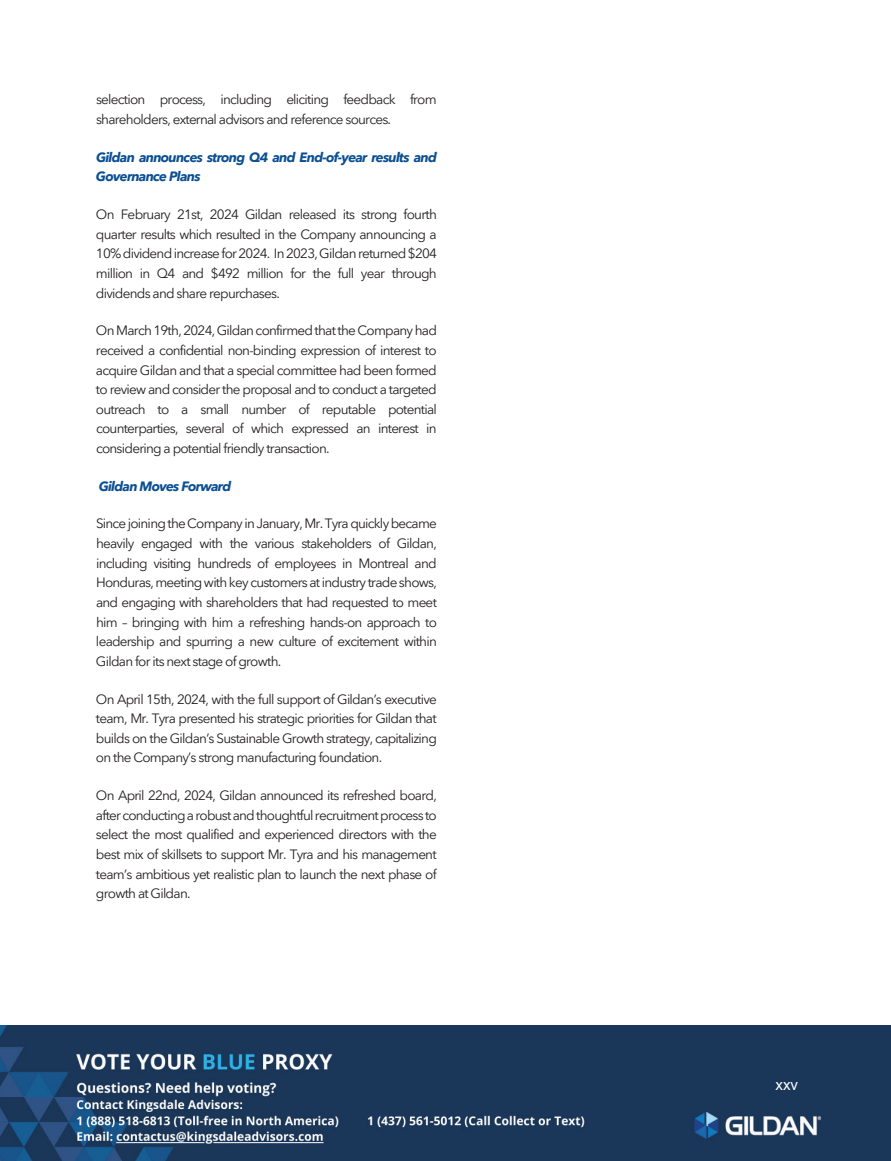
<style>
.page{position:relative;width:891px;height:1161px;background:#fff}
.page>*{position:absolute;margin:0;border:0;box-sizing:border-box;transform-origin:0 0}
.t1{font:15px "Arial";color:#fff}
.t2{font:13.5px/19.6px "Avenir Next LT Pro";letter-spacing:-.055em;color:#231f20;text-align:justify}
.t3{font:italic 700 13.5px/19.6px "Avenir Next LT Pro";letter-spacing:-.055em;color:#0b4f93}
</style>
<div class="page">
<img style="left:0;top:1026px;width:891px;height:135px">
<p class="t2" style="left:96px;top:90px;width:342px">selection process, including eliciting feedback from shareholders, external advisors and reference sources.</p>
<p class="t3" style="left:96px;top:147px;width:342px">Gildan announces strong Q4 and End-of-year results and<br>Governance Plans</p>
<p class="t2" style="left:96px;top:204px;width:343px">On February 21st, 2024 Gildan released its strong fourth quarter results which resulted in the Company announcing a 10% dividend increase for 2024. In 2023, Gildan returned $204 million in Q4 and $492 million for the full year through dividends and share repurchases.</p>
<p class="t2" style="left:96px;top:321px;width:342px">On March 19th, 2024, Gildan confirmed that the Company had received a confidential non-binding expression of interest to acquire Gildan and that a special committee had been formed to review and consider the proposal and to conduct a targeted outreach to a small number of reputable potential counterparties, several of which expressed an interest in considering a potential friendly transaction.</p>
<p class="t3" style="left:99px;top:476px;width:134px">Gildan Moves Forward</p>
<p class="t2" style="left:96px;top:514px;width:342px">Since joining the Company in January, Mr. Tyra quickly became heavily engaged with the various stakeholders of Gildan, including visiting hundreds of employees in Montreal and Honduras, meeting with key customers at industry trade shows, and engaging with shareholders that had requested to meet him – bringing with him a refreshing hands-on approach to leadership and spurring a new culture of excitement within Gildan for its next stage of growth.</p>
<p class="t2" style="left:96px;top:689px;width:342px">On April 15th, 2024, with the full support of Gildan’s executive team, Mr. Tyra presented his strategic priorities for Gildan that builds on the Gildan’s Sustainable Growth strategy, capitalizing on the Company’s strong manufacturing foundation.</p>
<p class="t2" style="left:96px;top:786px;width:342px">On April 22nd, 2024, Gildan announced its refreshed board, after conducting a robust and thoughtful recruitment process to select the most qualified and experienced directors with the best mix of skillsets to support Mr. Tyra and his management team’s ambitious yet realistic plan to launch the next phase of growth at Gildan.</p>
<p class="t1" style="left:776px;top:1074px;width:24px">xxv</p>
</div>
